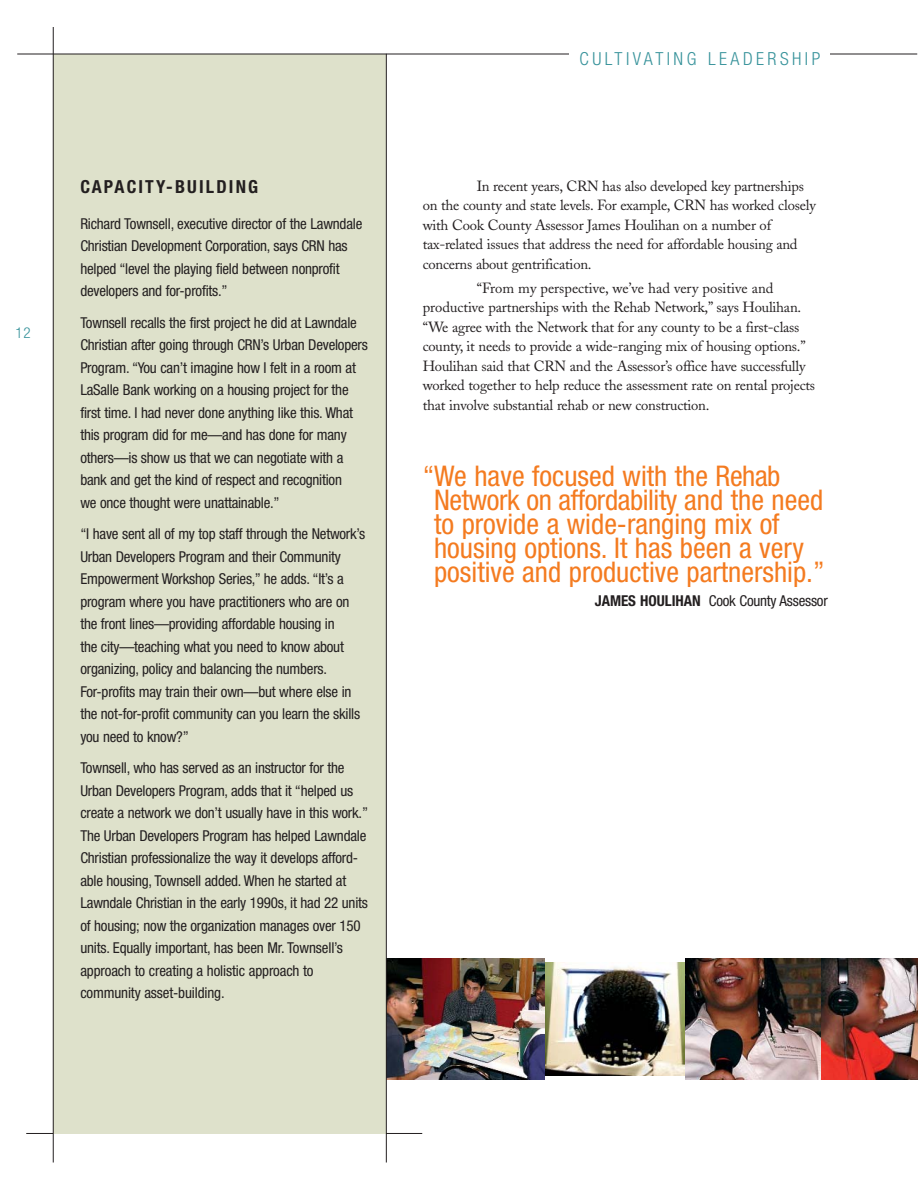
<style>
.page{position:relative;width:918px;height:1188px;background:#fff}
.page>*{position:absolute;margin:0;border:0;box-sizing:border-box;transform-origin:0 0}
.t1{font:condensed 28.5px/24px "Helvetica Neue";color:#f47b20}
.t2{font:300 condensed 18px "Helvetica Neue";letter-spacing:.19em;color:#38939b}
.t3{font:700 condensed 18px "Helvetica Neue";letter-spacing:.12em;color:#231f20}
.t4{font:condensed 15px/22.5px "Helvetica Neue";letter-spacing:-.015em;color:#231f20}
.t5{font:300 condensed 15px "Helvetica Neue";color:#38939b}
.t6{font:14.7px/19.5px "Adobe Caslon";letter-spacing:-.015em;color:#231f20}
.s1{font-weight:700}
</style>
<div class="page">
<hr style="left:26px;top:1133px;width:396px;height:1px;background:#231f20">
<div style="left:54px;top:54px;width:332px;height:1079px;background:#dee1cb"></div>
<hr style="left:53px;top:27px;width:1px;height:1135px;background:#231f20">
<hr style="left:17px;top:54px;width:900px;height:1px;background:#231f20">
<img style="left:387px;top:959px;width:158px;height:121px">
<img style="left:684px;top:958px;width:138px;height:122px">
<div style="left:570px;top:52px;width:260px;height:24px;background:#fff"></div>
<hr style="left:386px;top:54px;width:1px;height:1108px;background:#231f20">
<img style="left:822px;top:958px;width:95px;height:122px">
<img style="left:545px;top:963px;width:139px;height:113px">
<p class="t5" style="left:16px;top:327px;width:17px">12</p>
<p class="t3" style="left:80px;top:180px;width:179px">CAPACITY-BUILDING</p>
<p class="t4" style="left:80px;top:214px;width:283px">Richard Townsell, executive director of the Lawndale Christian Development Corporation, says CRN has helped “level the playing field between nonprofit developers and for-profits.”</p>
<p class="t4" style="left:80px;top:313px;width:289px">Townsell recalls the first project he did at Lawndale Christian after going through CRN’s Urban Developers Program. “You can’t imagine how I felt in a room at LaSalle Bank working on a housing project for the first time. I had never done anything like this. What this program did for me—and has done for many others—is show us that we can negotiate with a bank and get the kind of respect and recognition<br>we once thought were unattainable.”</p>
<p class="t4" style="left:80px;top:524px;width:286px">“I have sent all of my top staff through the Network’s Urban Developers Program and their Community Empowerment Workshop Series,” he adds. “It’s a program where you have practitioners who are on the front lines—providing affordable housing in<br>the city—teaching what you need to know about organizing, policy and balancing the numbers.<br>For-profits may train their own—but where else in the not-for-profit community can you learn the skills you need to know?”</p>
<p class="t4" style="left:80px;top:758px;width:289px">Townsell, who has served as an instructor for the Urban Developers Program, adds that it “helped us create a network we don’t usually have in this work.” The Urban Developers Program has helped Lawndale Christian professionalize the way it develops afford&shy;able housing, Townsell added. When he started at Lawndale Christian in the early 1990s, it had 22 units of housing; now the organization manages over 150 units. Equally important, has been Mr. Townsell’s approach to creating a holistic approach to community asset-building.</p>
<p class="t2" style="left:580px;top:52px;width:242px">CULTIVATING LEADERSHIP</p>
<p class="t6" style="left:423px;top:178px;width:395px;text-indent:54px">In recent years, CRN has also developed key partnerships on the county and state levels. For example, CRN has worked closely with Cook County Assessor James Houlihan on a number of tax-related issues that address the need for affordable housing and concerns about gentrification.</p>
<p class="t6" style="left:423px;top:280px;width:394px;text-indent:54px">“From my perspective, we’ve had very positive and productive partnerships with the Rehab Network,” says Houlihan. “We agree with the Network that for any county to be a first-class county, it needs to provide a wide-ranging mix of housing options.” Houlihan said that CRN and the Assessor’s office have successfully worked together to help reduce the assessment rate on rental projects that involve substantial rehab or new construction.</p>
<h1 class="t1" style="left:434px;top:467px;width:392px;text-indent:-11px">“We have focused with the Rehab Network on affordability and the need to provide a wide-ranging mix of housing options. It has been a very positive and productive partnership.”</h1>
<p class="t4" style="left:595px;top:591px;width:235px"><span class="s1">JAMES HOULIHAN</span> Cook County Assessor</p>
</div>
